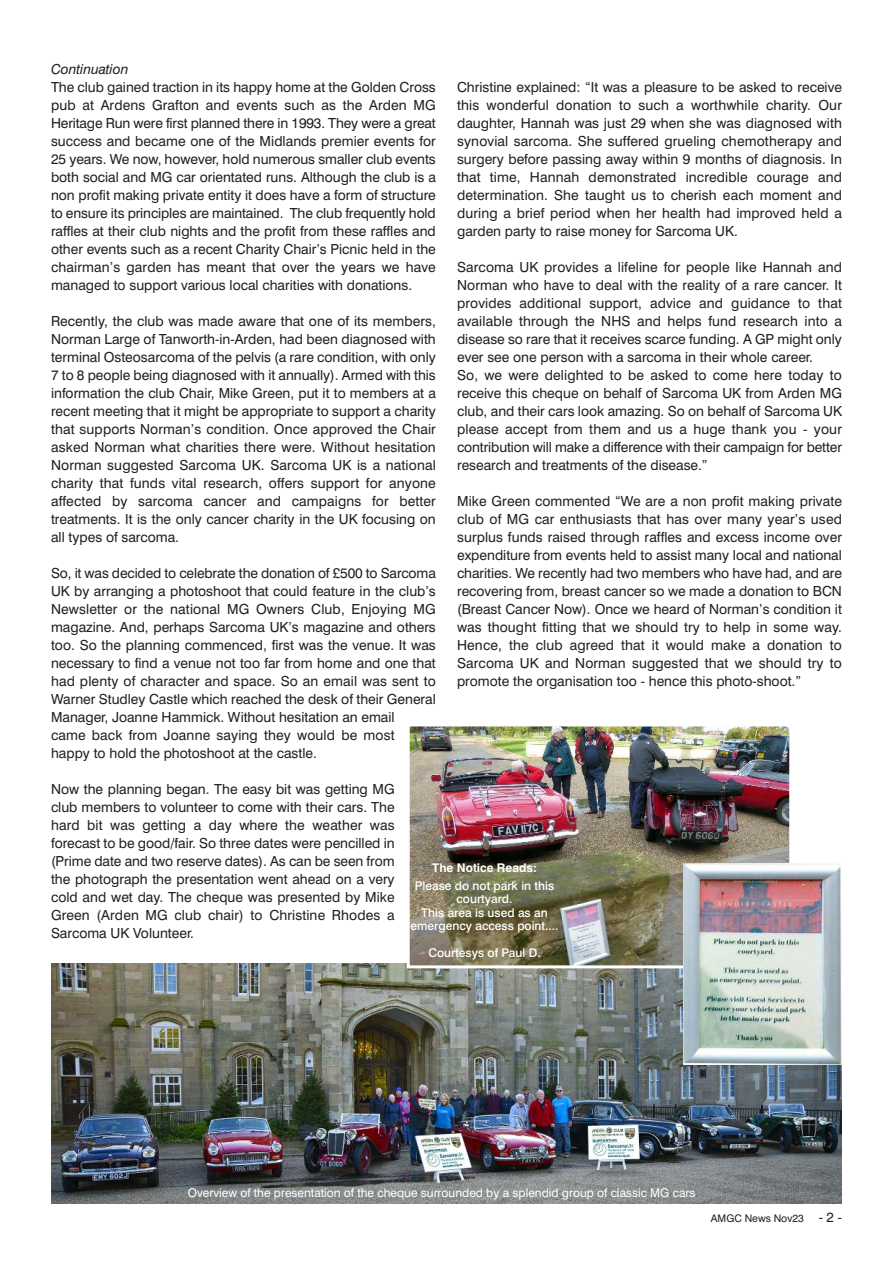
<style>
.page{position:relative;width:893px;height:1263px;background:#fff}
.page>*{position:absolute;margin:0;border:0;box-sizing:border-box;transform-origin:0 0}
.t1{font:13.8px/18px "Swiss 721 BT";color:#231f20;text-align:justify}
.t2{font:italic 13.8px "Swiss 721 BT";color:#231f20}
.t3{font:500 12px/13.5px "Swiss 721 BT";color:#fff;text-align:center}
.t4{font:12px "Swiss 721 BT";color:#fff}
.t5{font:700 12px "Swiss 721 BT";color:#fff}
.t6{font:10.5px "Swiss 721 BT";color:#231f20}
.s1{font-size:13.5px}
</style>
<div class="page">
<img style="left:51px;top:963px;width:791px;height:240px">
<img style="left:411px;top:727px;width:377px;height:237px">
<div style="left:407px;top:723px;width:385px;height:245px;border:3px solid #fff"></div>
<img style="left:683px;top:863px;width:159px;height:201px">
<p class="t2" style="left:51px;top:64px;width:79px">Continuation</p>
<p class="t1" style="left:51px;top:79px;width:386px">The club gained traction in its happy home at the Golden Cross pub at Ardens Grafton and events such as the Arden MG Heritage Run were first planned there in 1993. They were a great success and became one of the Midlands premier events for 25 years. We now, however, hold numerous smaller club events both social and MG car orientated runs. Although the club is a non profit making private entity it does have a form of structure to ensure its principles are maintained. The club frequently hold raffles at their club nights and the profit from these raffles and other events such as a recent Charity Chair’s Picnic held in the chairman’s garden has meant that over the years we have managed to support various local charities with donations.</p>
<p class="t1" style="left:51px;top:313px;width:386px">Recently, the club was made aware that one of its members, Norman Large of Tanworth-in-Arden, had been diagnosed with terminal Osteosarcoma of the pelvis (a rare condition, with only 7 to 8 people being diagnosed with it annually). Armed with this information the club Chair, Mike Green, put it to members at a recent meeting that it might be appropriate to support a charity that supports Norman’s condition. Once approved the Chair asked Norman what charities there were. Without hesitation Norman suggested Sarcoma UK. Sarcoma UK is a national charity that funds vital research, offers support for anyone affected by sarcoma cancer and campaigns for better treatments. It is the only cancer charity in the UK focusing on all types of sarcoma.</p>
<p class="t1" style="left:51px;top:565px;width:386px;text-align:left">So, it was decided to celebrate the donation of £500 to Sarcoma UK by arranging a photoshoot that could feature in the club’s Newsletter or the national MG Owners Club, Enjoying MG magazine. And, perhaps Sarcoma UK’s magazine and others too. So the planning commenced, first was the venue. It was necessary to find a venue not too far from home and one that had plenty of character and space. So an email was sent to Warner Studley Castle which reached the desk of their General Manager, Joanne Hammick. Without hesitation an email<br>came back from Joanne saying they would be most happy to hold the photoshoot at the castle.</p>
<p class="t1" style="left:51px;top:781px;width:345px">Now the planning began. The easy bit was getting MG club members to volunteer to come with their cars. The hard bit was getting a day where the weather was forecast to be good/fair. So three dates were pencilled in (Prime date and two reserve dates). As can be seen from the photograph the presentation went ahead on a very cold and wet day. The cheque was presented by Mike Green (Arden MG club chair) to Christine Rhodes a Sarcoma UK Volunteer.</p>
<p class="t1" style="left:457px;top:79px;width:386px">Christine explained: “It was a pleasure to be asked to receive this wonderful donation to such a worthwhile charity. Our daughter, Hannah was just 29 when she was diagnosed with synovial sarcoma. She suffered grueling chemotherapy and surgery before passing away within 9 months of diagnosis. In that time, Hannah demonstrated incredible courage and determination. She taught us to cherish each moment and during a brief period when her health had improved held a garden party to raise money for Sarcoma UK.</p>
<p class="t1" style="left:457px;top:259px;width:386px;text-align:left">Sarcoma UK provides a lifeline for people like Hannah and Norman who have to deal with the reality of a rare cancer. It provides additional support, advice and guidance to that available through the NHS and helps fund research into a disease so rare that it receives scarce funding. A GP might only ever see one person with a sarcoma in their whole career.<br>So, we were delighted to be asked to come here today to receive this cheque on behalf of Sarcoma UK from Arden MG club, and their cars look amazing. So on behalf of Sarcoma UK please accept from them and us a huge thank you - your contribution will make a difference with their campaign for better research and treatments of the disease.”</p>
<p class="t1" style="left:457px;top:493px;width:386px">Mike Green commented “We are a non profit making private club of MG car enthusiasts that has over many year’s used surplus funds raised through raffles and excess income over expenditure from events held to assist many local and national charities. We recently had two members who have had, and are recovering from, breast cancer so we made a donation to BCN (Breast Cancer Now). Once we heard of Norman’s condition it was thought fitting that we should try to help in some way.<br>Hence, the club agreed that it would make a donation to Sarcoma UK and Norman suggested that we should try to promote the organisation too - hence this photo-shoot.”</p>
<p class="t5" style="left:432px;top:863px;width:106px">The Notice Reads:</p>
<p class="t3" style="left:411px;top:880px;width:149px">Please do not park in this courtyard.<br>This area is used as an emergency access point....</p>
<p class="t3" style="left:428px;top:947px;width:114px">Courtesys of Paul D.</p>
<p class="t4" style="left:188px;top:1188px;width:509px">Overview of the presentation of the cheque surrounded by a splendid group of classic MG cars</p>
<p class="t6" style="left:711px;top:1214px;width:132px">AMGC News Nov23 <span class="s1">- 2 -</span></p>
</div>
